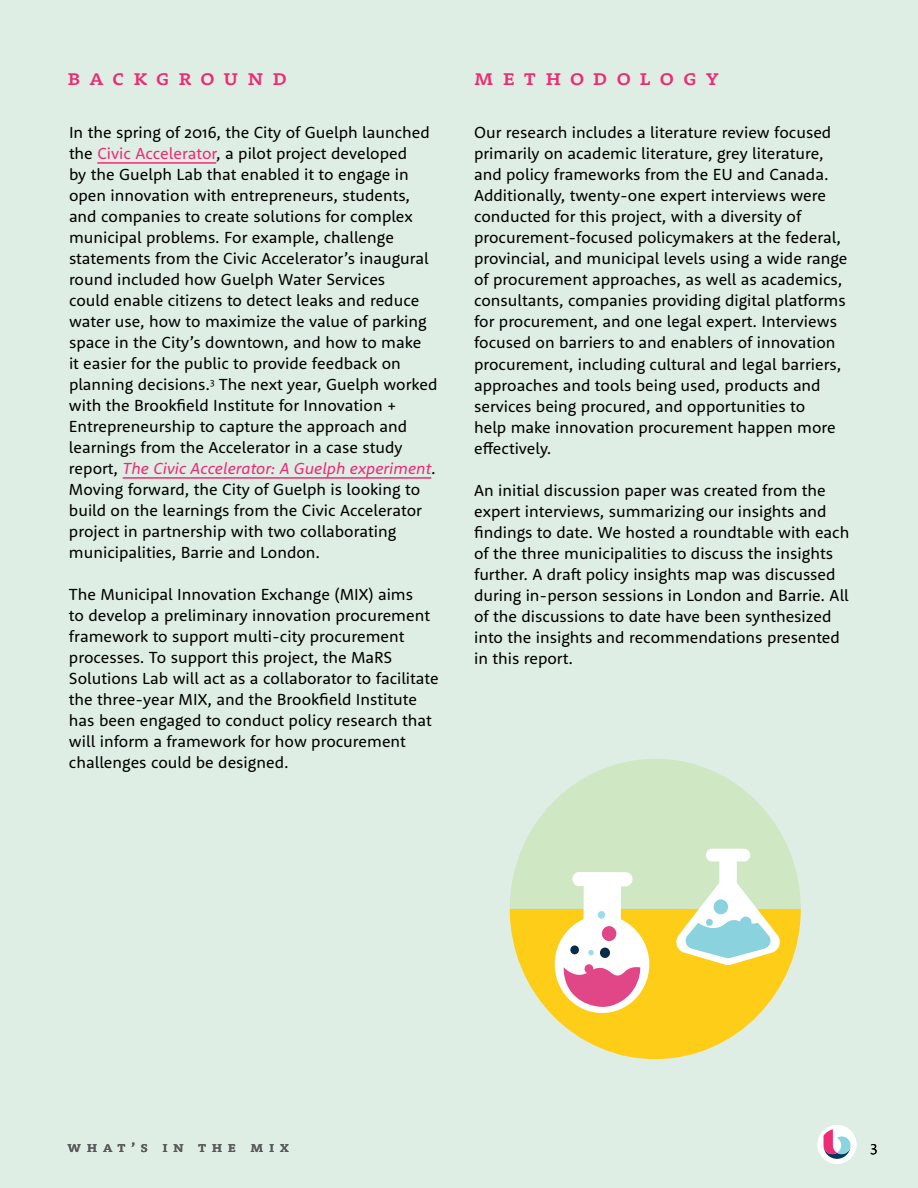
<style>
.page{position:relative;width:918px;height:1188px;background:#deeee4}
.page>*{position:absolute;margin:0;border:0;box-sizing:border-box;transform-origin:0 0}
.t1{font:500 22.5px "Rooney Pro";letter-spacing:.39em;color:#ee2b75}
.t2{font:16.5px/21px "Rooney Sans";color:#000}
.t3{font:500 15px "Rooney Pro";letter-spacing:.37em;color:#58595b}
.t4{font:300 15px "Rooney Pro";color:#000}
.s1{color:#ee2b75}
.s2{font-style:italic;color:#ee2b75}
</style>
<div class="page">
<div style="left:818px;top:1125px;width:39px;height:39px;background:#fff;border-radius:50%"></div>
<svg style="left:824px;top:1129px;width:27px;height:30px"></svg>
<hr style="left:97px;top:162px;width:119px;height:2px;background:#ee2b75">
<hr style="left:123px;top:477px;width:308px;height:2px;background:#ee2b75">
<svg style="left:515px;top:759px;width:286px;height:150px;fill:#cfe7c2"></svg>
<svg style="left:579px;top:909px;width:222px;height:150px;fill:#fecd18"></svg>
<svg style="left:684px;top:849px;width:98px;height:116px;background:#d6e7c8"></svg>
<div style="left:714px;top:899px;width:14px;height:15px;background:#8ad3de;border-radius:50%"></div>
<div style="left:740px;top:917px;width:12px;height:12px;background:#8ad3de;border-radius:50%"></div>
<div style="left:706px;top:919px;width:7px;height:7px;background:#8ad3de;border-radius:50%"></div>
<img style="left:509px;top:869px;width:163px;height:168px">
<img style="left:519px;top:830px;width:165px;height:170px">
<h1 class="t1" style="left:68px;top:62px;width:20px">Bac</h1>
<h1 class="t1" style="left:133px;top:62px;width:155px">kground</h1>
<h1 class="t1" style="left:474px;top:62px;width:247px">Methodology</h1>
<p class="t2" style="left:69px;top:122px;width:370px">In the spring of 2016, the City of Guelph launched the <span class="s1">Civic Accelerator</span>, a pilot project developed<br>by the Guelph Lab that enabled it to engage in open innovation with entrepreneurs, students, and companies to create solutions for complex municipal problems. For example, challenge statements from the Civic Accelerator’s inaugural round included how Guelph Water Services<br>could enable citizens to detect leaks and reduce water use, how to maximize the value of parking space in the City’s downtown, and how to make<br>it easier for the public to provide feedback on planning decisions.<sup>3</sup> The next year, Guelph worked with the Brookfield Institute for Innovation + Entrepreneurship to capture the approach and learnings from the Accelerator in a case study report, <span class="s2">The Civic Accelerator: A Guelph experiment</span>.<br>Moving forward, the City of Guelph is looking to build on the learnings from the Civic Accelerator project in partnership with two collaborating municipalities, Barrie and London.</p>
<p class="t2" style="left:69px;top:584px;width:371px">The Municipal Innovation Exchange (MIX) aims<br>to develop a preliminary innovation procurement framework to support multi-city procurement processes. To support this project, the MaRS Solutions Lab will act as a collaborator to facilitate the three-year MIX, and the Brookfield Institute has been engaged to conduct policy research that will inform a framework for how procurement challenges could be designed.</p>
<p class="t2" style="left:474px;top:122px;width:375px">Our research includes a literature review focused primarily on academic literature, grey literature, and policy frameworks from the EU and Canada.<br>Additionally, twenty-one expert interviews were conducted for this project, with a diversity of procurement-focused policymakers at the federal, provincial, and municipal levels using a wide range of procurement approaches, as well as academics, consultants, companies providing digital platforms for procurement, and one legal expert. Interviews focused on barriers to and enablers of innovation procurement, including cultural and legal barriers, approaches and tools being used, products and services being procured, and opportunities to<br>help make innovation procurement happen more effectively.</p>
<p class="t2" style="left:474px;top:479px;width:377px">An initial discussion paper was created from the expert interviews, summarizing our insights and findings to date. We hosted a roundtable with each of the three municipalities to discuss the insights further. A draft policy insights map was discussed during in-person sessions in London and Barrie. All of the discussions to date have been synthesized into the insights and recommendations presented in this report.</p>
<p class="t3" style="left:68px;top:1137px;width:223px">What’s in the MIIX</p>
<p class="t4" style="left:871px;top:1137px;width:8px">3</p>
</div>
